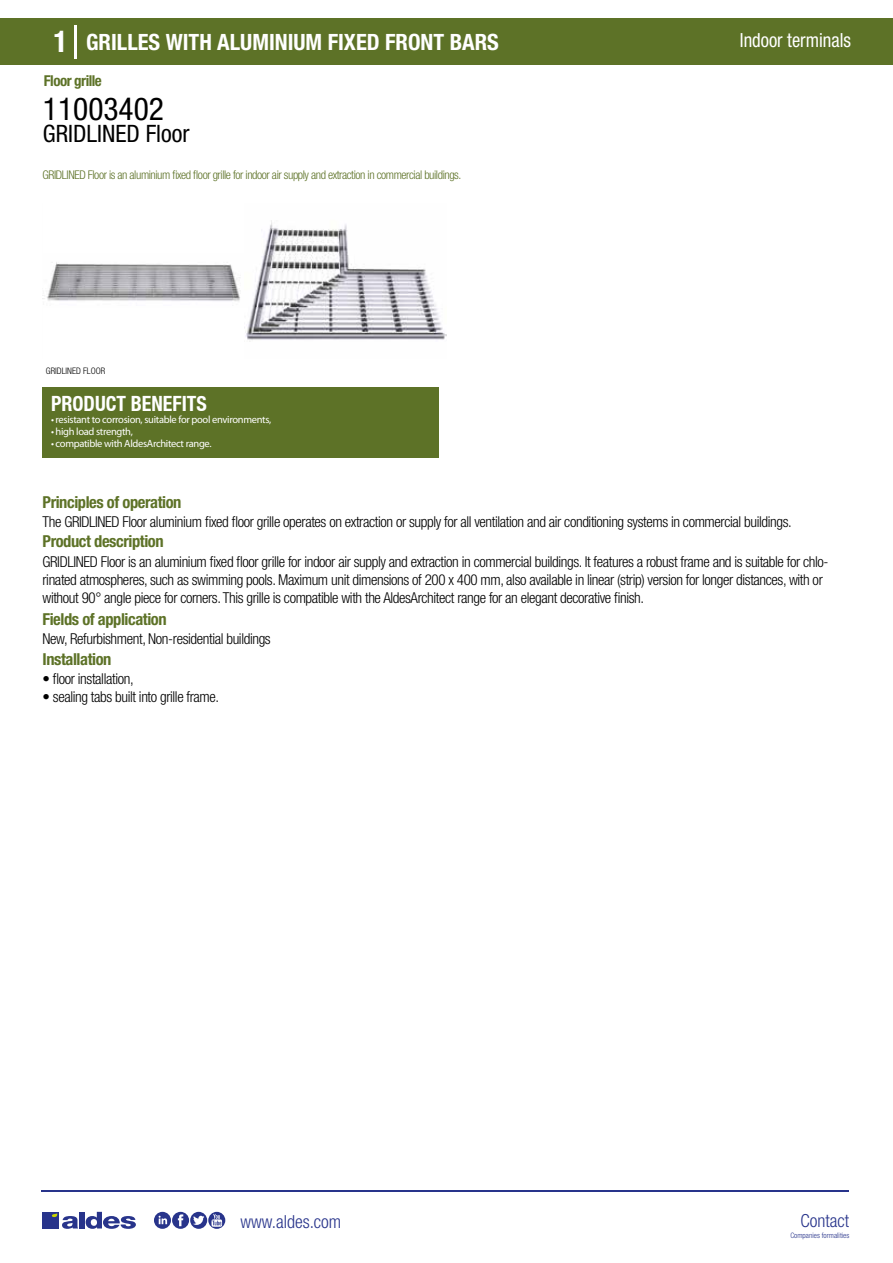
<style>
.page{position:relative;width:893px;height:1263px;background:#fff}
.page>*{position:absolute;margin:0;border:0;box-sizing:border-box;transform-origin:0 0}
.t1{font:condensed 31.5px "Helvetica Neue LT Std";color:#000}
.t2{font:condensed 24px "Helvetica Neue LT Std";color:#000}
.t3{font:700 condensed 22.5px "Helvetica Neue LT Std";color:#fff}
.t4{font:700 condensed 21px "Helvetica Neue";color:#fff;scale:.95 1}
.t5{font:condensed 19.5px "Helvetica Neue LT Std";color:#fff;scale:.95 1}
.t6{font:300 condensed 18px "Helvetica Neue";color:#28348b}
.t7{font:700 condensed 16.5px "Helvetica Neue LT Std";letter-spacing:-.025em;color:#5d7227}
.t8{font:300 condensed 15px/18px "Helvetica Neue LT Std";letter-spacing:-.025em;color:#000}
.t9{font:700 condensed 15px "Helvetica Neue LT Std";letter-spacing:-.035em;color:#5d7227}
.t10{font:300 condensed 12px "Helvetica Neue LT Std";letter-spacing:-.035em;color:#5d7227}
.t11{font:10.5px "Myriad Pro";letter-spacing:-.03em;color:#fff}
.t12{font:300 condensed 9px "Helvetica Neue";color:#000}
.t13{font:300 condensed 7.5px "Helvetica Neue";color:#28348b}
.s1{font-size:30px}
</style>
<div class="page">
<div style="left:0;top:18px;width:893px;height:46px;background:#5d7227"></div>
<div style="left:43px;top:387px;width:396px;height:70px;background:#5d7227"></div>
<hr style="left:74px;top:25px;width:2px;height:33px;background:#fff">
<svg style="left:244px;top:220px;width:202px;height:122px"></svg>
<img style="left:43px;top:262px;width:197px;height:39px">
<hr style="left:41px;top:1190px;width:808px;height:1px;background:#28348b">
<svg style="left:154px;top:1212px;width:71px;height:17px"></svg>
<div style="left:42px;top:1212px;width:17px;height:16px;background:#28348b"></div>
<div style="left:79px;top:1212px;width:5px;height:16px;background:#28348b"></div>
<svg style="left:86px;top:1212px;width:50px;height:17px"></svg>
<svg style="left:52px;top:1213px;width:26px;height:16px"></svg>
<h3 class="t3" style="left:54px;top:28px;width:447px"><span class="s1">1</span> GRILLES WITH ALUMINIUM FIXED FRONT BARS</h3>
<h3 class="t5" style="left:740px;top:29px;width:118px">Indoor terminals</h3>
<p class="t9" style="left:44px;top:71px;width:60px">Floor grille</p>
<h1 class="t1" style="left:43px;top:91px;width:122px">11003402</h1>
<h2 class="t2" style="left:43px;top:120px;width:148px">GRIDLINED Floor</h2>
<p class="t10" style="left:43px;top:167px;width:420px">GRIDLINED Floor is an aluminium fixed floor grille for indoor air supply and extraction in commercial buildings.</p>
<p class="t12" style="left:46px;top:365px;width:61px">GRIDLINED FLOOR</p>
<p class="t12" style="left:51px;top:365px;width:58px">rille gridlined floor</p>
<h3 class="t4" style="left:51px;top:391px;width:166px">PRODUCT BENEFITS</h3>
<p class="t11" style="left:51px;top:413px;width:222px">• resistant to corrosion, suitable for pool environments,</p>
<p class="t11" style="left:51px;top:425px;width:83px">• high load strength,</p>
<p class="t11" style="left:51px;top:437px;width:162px">• compatible with AldesArchitect range.</p>
<p class="t7" style="left:43px;top:492px;width:140px">Principles of operation</p>
<p class="t7" style="left:43px;top:531px;width:123px">Product description</p>
<p class="t8" style="left:43px;top:513px;width:751px">The GRIDLINED Floor aluminium fixed floor grille operates on extraction or supply for all ventilation and air conditioning systems in commercial buildings.</p>
<p class="t8" style="left:43px;top:552px;width:787px">GRIDLINED Floor is an aluminium fixed floor grille for indoor air supply and extraction in commercial buildings. It features a robust frame and is suitable for chlo&shy;rinated atmospheres, such as swimming pools. Maximum unit dimensions of 200 x 400 mm, also available in linear (strip) version for longer distances, with or without 90° angle piece for corners. This grille is compatible with the AldesArchitect range for an elegant decorative finish.</p>
<p class="t8" style="left:43px;top:630px;width:230px">New, Refurbishment, Non-residential buildings</p>
<p class="t8" style="left:43px;top:669px;width:93px">• floor installation,</p>
<p class="t8" style="left:43px;top:687px;width:178px">• sealing tabs built into grille frame.</p>
<p class="t7" style="left:43px;top:609px;width:126px">Fields of application</p>
<p class="t7" style="left:43px;top:649px;width:70px">Installation</p>
<p class="t6" style="left:240px;top:1211px;width:102px">www.aldes.com</p>
<p class="t6" style="left:800px;top:1211px;width:50px">Contact</p>
<p class="t13" style="left:790px;top:1230px;width:60px">Companies formalities</p>
</div>
